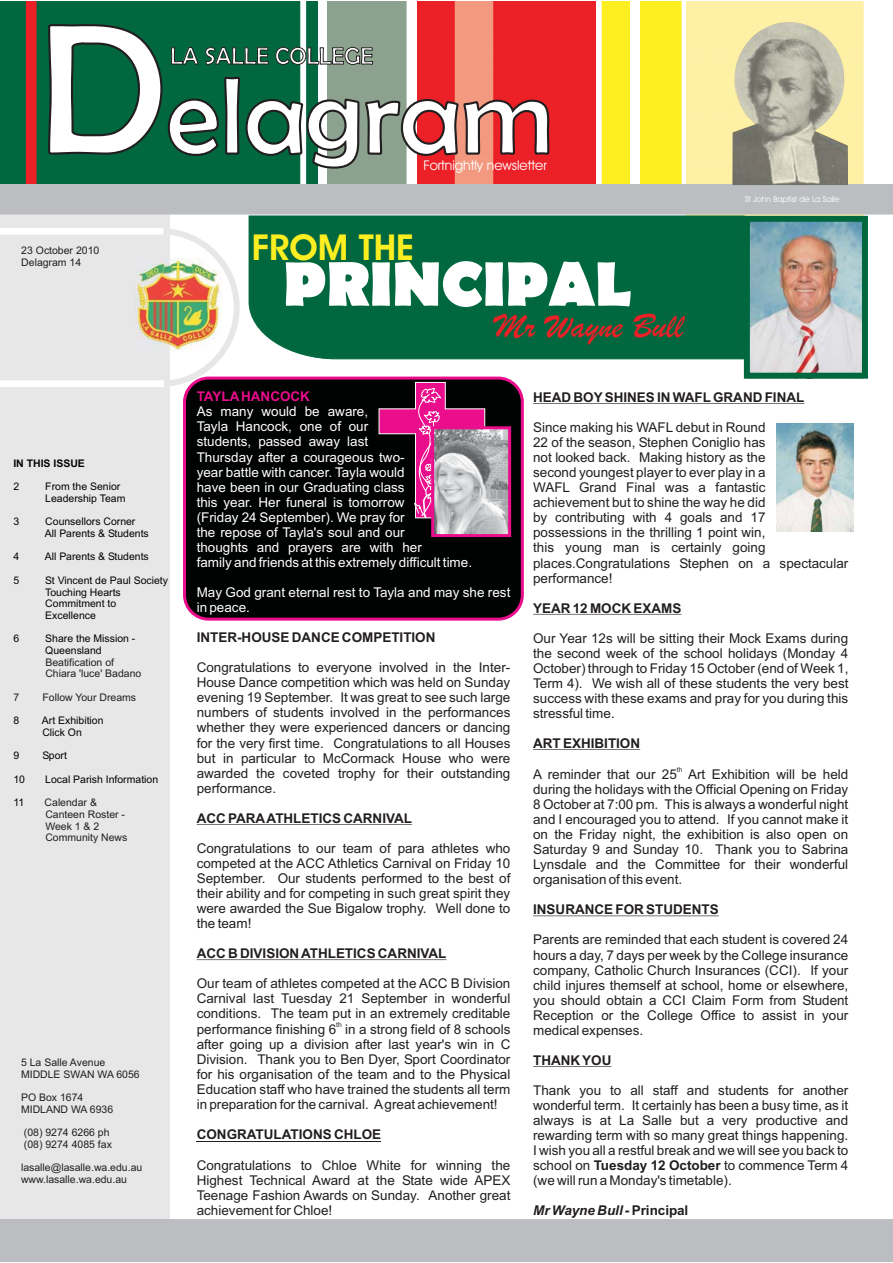
<style>
.page{position:relative;width:893px;height:1263px;background:#fff}
.page>*{position:absolute;margin:0;border:0;box-sizing:border-box;transform-origin:0 0}
.t1{font:110.4px "Berlin Sans FB";color:#fff}
.t2{font:700 63.45px "Berlin Sans FB";color:#fff}
.t3{font:italic 36px "Brush Script";color:#ec2027}
.t4{font:700 36px "Avant Garde Bk BT";color:#fcee21}
.t5{font:24px "Berlin Sans FB";color:#fff}
.t6{font:13.5px/15px "Arial";color:#221e1f;text-align:justify}
.t7{font:13.5px/15px "Arial";color:#fff}
.t8{font:700 13.5px "Arial";color:#221e1f}
.t9{font:13.5px "Avant Garde Bk BT";color:#fff}
.t10{font:italic 700 13.5px "Arial";color:#221e1f}
.t11{font:700 13.5px "Arial";color:#ea0d8c}
.t12{font:10.5px/11.7px "Arial";color:#221e1f}
.t13{font:10.5px/11.7px "Arial";color:#010202}
.t14{font:700 10.5px "Arial";color:#010202}
.t15{font:8.25px "Avant Garde Bk BT";color:#fff}
.t16{font:6.75px "Arial";color:#221e1f}
.s1{font-size:187.5px}
.s2{font-weight:700}
.s3{font-style:normal}
</style>
<div class="page">
<div style="left:184px;top:378px;width:338px;height:241px;background:#010202;border-radius:24px"></div>
<div style="left:183px;top:377px;width:341px;height:244px;border:3px solid #ea0d8c;border-radius:24px"></div>
<div style="left:249px;top:216px;width:495px;height:143px;background:#00673e"></div>
<div style="left:0;top:214px;width:169px;height:1005px;background:#e7e7e7"></div>
<svg style="left:0;top:1px;width:892px;height:213px;background:#94916d"></svg>
<img style="left:732px;top:22px;width:116px;height:163px">
<img style="left:134px;top:258px;width:88px;height:96px">
<div style="left:82px;top:228px;width:158px;height:159px;border:6px solid #e7e7e7;border-radius:50%"></div>
<svg style="left:0;top:228px;width:163px;height:6px"></svg>
<svg style="left:0;top:381px;width:163px;height:5px"></svg>
<div style="left:0;top:1219px;width:892px;height:43px;background:#bcbdc0"></div>
<img style="left:751px;top:223px;width:110px;height:149px">
<div style="left:744px;top:216px;width:124px;height:163px;border:6px solid #00673e"></div>
<hr style="left:197px;top:824px;width:215px;height:1px;background:#221e1f">
<hr style="left:197px;top:959px;width:249px;height:1px;background:#221e1f">
<hr style="left:197px;top:1141px;width:184px;height:1px;background:#221e1f">
<hr style="left:533px;top:403px;width:271px;height:1px;background:#221e1f">
<hr style="left:533px;top:614px;width:148px;height:1px;background:#221e1f">
<hr style="left:533px;top:749px;width:107px;height:1px;background:#221e1f">
<hr style="left:533px;top:916px;width:186px;height:1px;background:#221e1f">
<hr style="left:533px;top:1066px;width:78px;height:1px;background:#221e1f">
<img style="left:776px;top:424px;width:77px;height:108px">
<svg style="left:379px;top:382px;width:106px;height:137px"></svg>
<img style="left:435px;top:430px;width:72px;height:103px">
<div style="left:431px;top:426px;width:80px;height:111px;border:3px solid #ea0d8c"></div>
<h1 class="t1" style="left:39px;top:51px;width:516px"><span class="s1">D</span>elagram</h1>
<h3 class="t5" style="left:170px;top:42px;width:205px">LA SALLE COLLEGE</h3>
<p class="t9" style="left:423px;top:161px;width:125px">Fortnightly newsletter</p>
<p class="t12" style="left:21px;top:246px;width:80px">23 October 2010<br>Delagram 14</p>
<h3 class="t4" style="left:252px;top:226px;width:164px">FROM THE</h3>
<h2 class="t2" style="left:283px;top:247px;width:350px">PRINCIPAL</h2>
<h3 class="t3" style="left:495px;top:313px;width:189px">Mr Wayne Bull</h3>
<p class="t15" style="left:745px;top:197px;width:96px">St John Baptist de La Salle</p>
<p class="t14" style="left:13px;top:459px;width:73px">IN THIS ISSUE</p>
<p class="t13" style="left:13px;top:482px;width:7px">2</p>
<p class="t13" style="left:45px;top:482px;width:82px">From the Senior<br>Leadership Team</p>
<p class="t13" style="left:13px;top:517px;width:7px">3</p>
<p class="t13" style="left:45px;top:517px;width:105px">Counsellors Corner<br>All Parents &amp; Students</p>
<p class="t13" style="left:13px;top:552px;width:7px">4</p>
<p class="t13" style="left:45px;top:552px;width:105px">All Parents &amp; Students</p>
<p class="t13" style="left:13px;top:575px;width:7px">5</p>
<p class="t13" style="left:45px;top:575px;width:124px">St Vincent de Paul Society<br>Touching Hearts<br>Commitment to<br>Excellence</p>
<p class="t13" style="left:13px;top:634px;width:7px">6</p>
<p class="t13" style="left:45px;top:634px;width:92px">Share the Mission -<br>Queensland</p>
<p class="t12" style="left:45px;top:657px;width:97px">Beatification of<br>Chiara 'luce' Badano</p>
<p class="t12" style="left:13px;top:692px;width:7px">7</p>
<p class="t12" style="left:42px;top:692px;width:95px">Follow Your Dreams</p>
<p class="t13" style="left:13px;top:716px;width:7px">8</p>
<p class="t13" style="left:42px;top:716px;width:63px">Art Exhibition<br>Click On</p>
<p class="t13" style="left:13px;top:751px;width:7px">9</p>
<p class="t13" style="left:42px;top:751px;width:26px">Sport</p>
<p class="t13" style="left:13px;top:774px;width:13px">10</p>
<p class="t13" style="left:45px;top:774px;width:114px">Local Parish Information</p>
<p class="t13" style="left:13px;top:798px;width:12px">11</p>
<p class="t12" style="left:45px;top:798px;width:84px">Calendar &amp;<br>Canteen Roster -<br>Week 1 &amp; 2<br>Community News</p>
<p class="t12" style="left:21px;top:1058px;width:120px">5 La Salle Avenue<br>MIDDLE SWAN WA 6056</p>
<p class="t12" style="left:21px;top:1093px;width:94px">PO Box 1674<br>MIDLAND WA 6936</p>
<p class="t12" style="left:24px;top:1128px;width:89px">(08) 9274 6266 ph (08) 9274 4085 fax</p>
<p class="t12" style="left:21px;top:1163px;width:123px">lasalle@lasalle.wa.edu.au www.lasalle.wa.edu.au</p>
<p class="t11" style="left:197px;top:392px;width:115px">TAYLA HANCOCK</p>
<p class="t7" style="left:197px;top:405px;width:277px">As many would be aware,<br>Tayla Hancock, one of our<br>students, passed away last<br>Thursday after a courageous two-<br>year battle with cancer. Tayla would<br>have been in our Graduating class<br>this year. Her funeral is tomorrow<br>(Friday 24 September). We pray for<br>the repose of Tayla's soul and our<br>thoughts and prayers are with her<br>family and friends at this extremely difficult time.</p>
<p class="t7" style="left:197px;top:586px;width:315px">May God grant eternal rest to Tayla and may she rest in peace.</p>
<p class="t8" style="left:197px;top:632px;width:240px">INTER-HOUSE DANCE COMPETITION</p>
<p class="t6" style="left:197px;top:661px;width:315px">Congratulations to everyone involved in the Inter-House Dance competition which was held on Sunday evening 19 September. It was great to see such large numbers of students involved in the performances whether they were experienced dancers or dancing for the very first time. Congratulations to all Houses but in particular to McCormack House who were awarded the coveted trophy for their outstanding performance.</p>
<p class="t8" style="left:197px;top:813px;width:217px">ACC PARA ATHLETICS CARNIVAL</p>
<p class="t6" style="left:197px;top:842px;width:315px">Congratulations to our team of para athletes who competed at the ACC Athletics Carnival on Friday 10<br>September. Our students performed to the best of their ability and for competing in such great spirit they were awarded the Sue Bigalow trophy. Well done to the team!</p>
<p class="t8" style="left:197px;top:949px;width:251px">ACC B DIVISION ATHLETICS CARNIVAL</p>
<p class="t6" style="left:197px;top:977px;width:315px">Our team of athletes competed at the ACC B Division Carnival last Tuesday 21 September in wonderful conditions. The team put in an extremely creditable</p>
<p class="t16" style="left:336px;top:1023px;width:7px">th</p>
<p class="t6" style="left:197px;top:1023px;width:315px">performance finishing 6 in a strong field of 8 schools after going up a division after last year's win in C Division. Thank you to Ben Dyer, Sport Coordinator for his organisation of the team and to the Physical Education staff who have trained the students all term in preparation for the carnival. A great achievement!</p>
<p class="t8" style="left:197px;top:1130px;width:186px">CONGRATULATIONS CHLOE</p>
<p class="t6" style="left:197px;top:1159px;width:315px">Congratulations to Chloe White for winning the Highest Technical Award at the State wide APEX Teenage Fashion Awards on Sunday. Another great achievement for Chloe!</p>
<p class="t8" style="left:533px;top:392px;width:273px">HEAD BOY SHINES IN WAFL GRAND FINAL</p>
<p class="t6" style="left:533px;top:421px;width:317px;text-align:left">Since making his WAFL debut in Round<br>22 of the season, Stephen Coniglio has<br>not looked back. Making history as the<br>second youngest player to ever play in a<br>WAFL Grand Final was a fantastic<br>achievement but to shine the way he did<br>by contributing with 4 goals and 17<br>possessions in the thrilling 1 point win,<br>this young man is certainly going places.Congratulations Stephen on a spectacular performance!</p>
<p class="t8" style="left:533px;top:603px;width:150px">YEAR 12 MOCK EXAMS</p>
<p class="t6" style="left:533px;top:632px;width:317px">Our Year 12s will be sitting their Mock Exams during the second week of the school holidays (Monday 4<br>October) through to Friday 15 October (end of Week 1, Term 4). We wish all of these students the very best success with these exams and pray for you during this stressful time.</p>
<p class="t8" style="left:533px;top:738px;width:109px">ART EXHIBITION</p>
<p class="t16" style="left:677px;top:767px;width:7px">th</p>
<p class="t6" style="left:533px;top:768px;width:317px">A reminder that our 25 Art Exhibition will be held during the holidays with the Official Opening on Friday 8 October at 7:00 pm. This is always a wonderful night and I encouraged you to attend. If you cannot make it on the Friday night, the exhibition is also open on Saturday 9 and Sunday 10. Thank you to Sabrina Lynsdale and the Committee for their wonderful organisation of this event.</p>
<p class="t8" style="left:533px;top:905px;width:187px">INSURANCE FOR STUDENTS</p>
<p class="t6" style="left:533px;top:934px;width:317px">Parents are reminded that each student is covered 24 hours a day, 7 days per week by the College insurance company, Catholic Church Insurances (CCI). If your child injures themself at school, home or elsewhere, you should obtain a CCI Claim Form from Student Reception or the College Office to assist in your medical expenses.</p>
<p class="t8" style="left:533px;top:1055px;width:80px">THANK YOU</p>
<p class="t6" style="left:533px;top:1084px;width:317px">Thank you to all staff and students for another wonderful term. It certainly has been a busy time, as it always is at La Salle but a very productive and rewarding term with so many great things happening.<br>I wish you all a restful break and we will see you back to school on <span class="s2">Tuesday 12 October</span> to commence Term 4 (we will run a Monday's timetable).</p>
<p class="t10" style="left:533px;top:1206px;width:157px">Mr Wayne Bull - <span class="s3">Principal</span></p>
</div>
